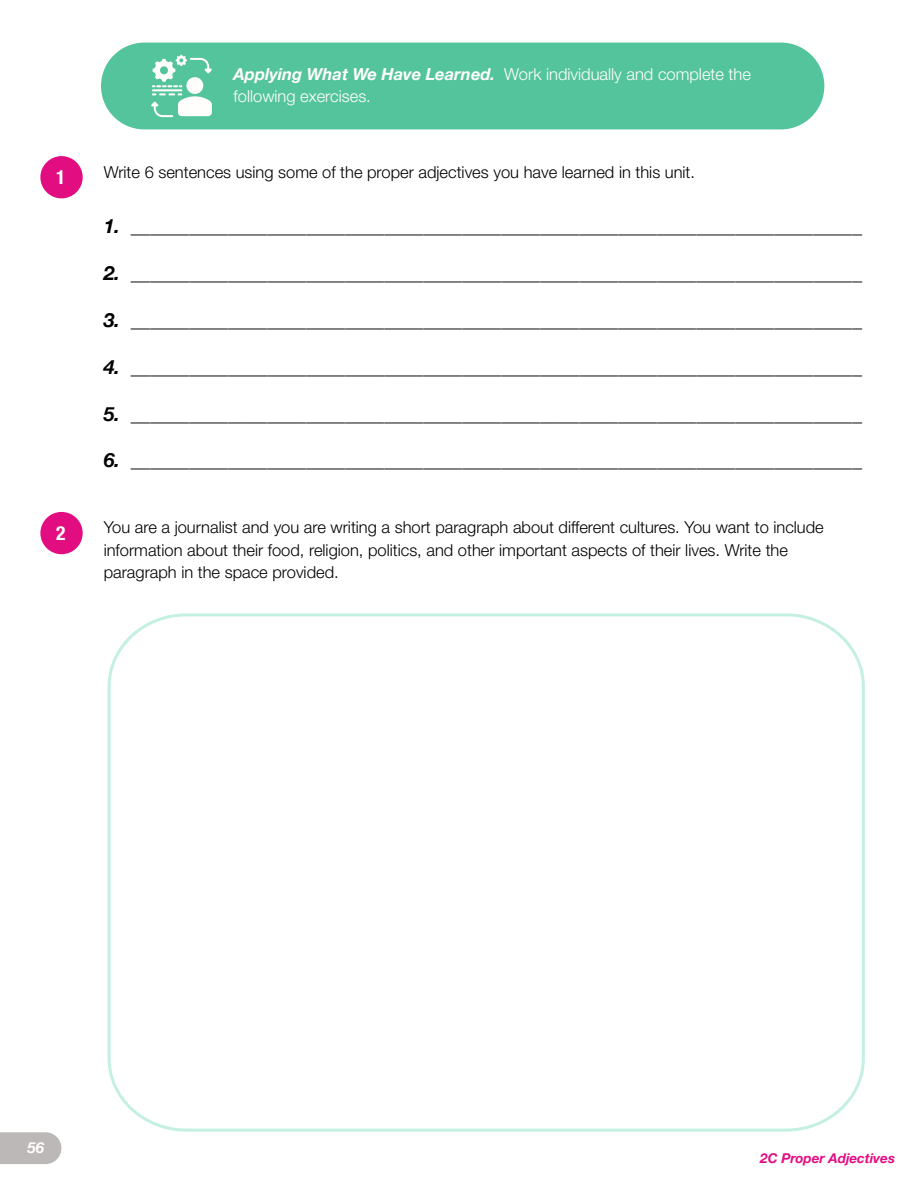
<style>
.page{position:relative;width:918px;height:1188px;background:#fff}
.page>*{position:absolute;margin:0;border:0;box-sizing:border-box;transform-origin:0 0}
.t1{font:italic 700 19.5px "Helvetica Neue";color:#000}
.t2{font:700 condensed 19.5px "Helvetica Neue";color:#fffefd}
.t3{font:300 16.5px/22.5px "Helvetica Neue";color:#000}
.t4{font:300 16.5px/22.5px "Helvetica Neue";color:#fffefd}
.t5{font:italic 700 15px "Helvetica Neue";color:#fffefd}
.t6{font:italic 700 13.5px "Helvetica Neue";color:#e30d82}
.s1{font-weight:700;font-style:italic}
</style>
<div class="page">
<svg style="left:0;top:1132px;width:61px;height:32px;background:#c0bcbc"></svg>
<div style="left:101px;top:43px;width:723px;height:86px;background:#54c49c;border-radius:43px"></div>
<div style="left:186px;top:77px;width:17px;height:17px;background:#fffefd;border-radius:50%"></div>
<hr style="left:152px;top:89px;width:30px;height:2px;background:#fffefd">
<svg style="left:151px;top:93px;width:61px;height:24px"></svg>
<svg style="left:152px;top:55px;width:60px;height:32px"></svg>
<div style="left:40px;top:156px;width:43px;height:42px;background:#e30d82;border-radius:50%"></div>
<div style="left:40px;top:512px;width:43px;height:42px;background:#e30d82;border-radius:50%"></div>
<div style="left:108px;top:613px;width:757px;height:519px;border:3px solid #c4f0e0;border-radius:75px"></div>
<p class="t2" style="left:56px;top:165px;width:11px">1</p>
<p class="t2" style="left:56px;top:521px;width:11px">2</p>
<p class="t4" style="left:234px;top:62px;width:519px"><span class="s1">Applying What We Have Learned.</span> Work individually and complete the following exercises.</p>
<p class="t3" style="left:104px;top:160px;width:593px">Write 6 sentences using some of the proper adjectives you have learned in this unit.</p>
<p class="t1" style="left:104px;top:214px;width:760px">1. ___________________________________________________________________________</p>
<p class="t1" style="left:104px;top:261px;width:760px">2. ___________________________________________________________________________</p>
<p class="t1" style="left:104px;top:308px;width:760px">3. ___________________________________________________________________________</p>
<p class="t1" style="left:104px;top:355px;width:760px">4. ___________________________________________________________________________</p>
<p class="t1" style="left:104px;top:401px;width:760px">5. ___________________________________________________________________________</p>
<p class="t1" style="left:104px;top:448px;width:760px">6. ___________________________________________________________________________</p>
<p class="t3" style="left:104px;top:516px;width:722px">You are a journalist and you are writing a short paragraph about different cultures. You want to include information about their food, religion, politics, and other important aspects of their lives. Write the paragraph in the space provided.</p>
<p class="t5" style="left:28px;top:1139px;width:18px">56</p>
<p class="t6" style="left:760px;top:1150px;width:136px">2C Proper Adjectives</p>
</div>
